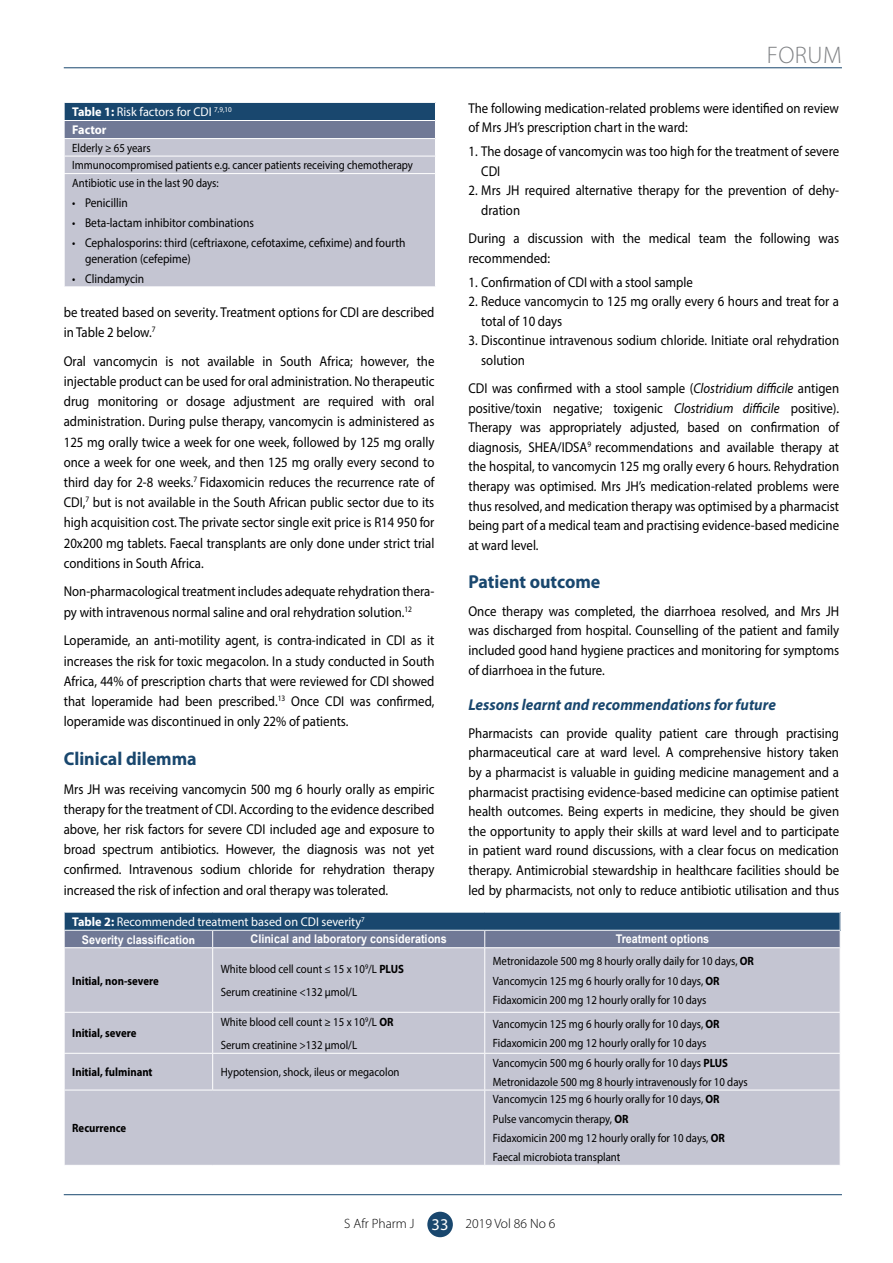
<style>
.page{position:relative;width:893px;height:1263px;background:#fff}
.page>*{position:absolute;margin:0;border:0;box-sizing:border-box;transform-origin:0 0}
.t1{font:300 24px "Myriad Pro";letter-spacing:.02em;color:#808285}
.t2{font:700 18.75px "Myriad Pro";color:#19476e;scale:.96 1}
.t3{font:italic 700 15.75px "Myriad Pro";color:#19476e;scale:.96 1}
.t4{font:14.25px/19.6px "Myriad Pro";color:#000;scale:.9 1}
.t5{font:300 13.5px "Myriad Pro";color:#000}
.t6{font:12.75px/15.8px "Myriad Pro";color:#000;scale:.9 1}
.t7{font:12.75px/18px "Myriad Pro";color:#fff;scale:.96 1}
.t8{font:12px/19.2px "Myriad Pro";color:#000;scale:.9 1}
.t9{font:700 12px "Arial";color:#fff;scale:.9 1}
.t10{font:700 12px "Myriad Pro";color:#000;scale:.9 1}
.s1{font-weight:700}
.s2{font-style:italic}
.s3{font-family:"Myriad Pro"}
.s4{font-weight:400;font-size:16.5px;color:#fff}
</style>
<div class="page">
<hr style="left:64px;top:1194px;width:778px;height:1px;background:#19476e">
<div style="left:427px;top:1212px;width:26px;height:25px;background:#19476e;border-radius:50%"></div>
<hr style="left:64px;top:67px;width:778px;height:1px;background:#19476e">
<div style="left:64px;top:102px;width:371px;height:18px;background:#19476e"></div>
<div style="left:64px;top:120px;width:371px;height:19px;background:#707996"></div>
<div style="left:65px;top:139px;width:370px;height:147px;background:#c4c5d2"></div>
<hr style="left:64px;top:102px;width:372px;height:1px;background:#fff">
<hr style="left:64px;top:120px;width:372px;height:1px;background:#fff">
<hr style="left:64px;top:138px;width:372px;height:1px;background:#fff">
<hr style="left:64px;top:156px;width:372px;height:1px;background:#fff">
<svg style="left:64px;top:103px;width:1px;height:70px"></svg>
<hr style="left:64px;top:173px;width:372px;height:1px;background:#fff">
<div style="left:65px;top:948px;width:775px;height:217px;background:#c4c5d2"></div>
<svg style="left:64px;top:912px;width:777px;height:36px;background:#486485"></svg>
<hr style="left:212px;top:948px;width:1px;height:64px;background:#fff">
<hr style="left:484px;top:948px;width:1px;height:64px;background:#fff">
<hr style="left:212px;top:1013px;width:1px;height:40px;background:#fff">
<hr style="left:484px;top:1013px;width:1px;height:40px;background:#fff">
<hr style="left:212px;top:1054px;width:1px;height:36px;background:#fff">
<hr style="left:484px;top:1054px;width:1px;height:36px;background:#fff">
<hr style="left:484px;top:1090px;width:1px;height:75px;background:#fff">
<hr style="left:64px;top:930px;width:149px;height:1px;background:#fff">
<hr style="left:213px;top:930px;width:272px;height:1px;background:#fff">
<hr style="left:485px;top:930px;width:355px;height:1px;background:#fff">
<hr style="left:64px;top:947px;width:149px;height:1px;background:#fff">
<hr style="left:213px;top:947px;width:272px;height:1px;background:#fff">
<hr style="left:485px;top:947px;width:355px;height:1px;background:#fff">
<hr style="left:64px;top:1012px;width:149px;height:1px;background:#fff">
<hr style="left:213px;top:1012px;width:272px;height:1px;background:#fff">
<hr style="left:485px;top:1012px;width:355px;height:1px;background:#fff">
<hr style="left:64px;top:1053px;width:149px;height:1px;background:#fff">
<hr style="left:213px;top:1053px;width:272px;height:1px;background:#fff">
<hr style="left:485px;top:1053px;width:355px;height:1px;background:#fff">
<hr style="left:64px;top:1090px;width:149px;height:1px;background:#fff">
<hr style="left:213px;top:1090px;width:272px;height:1px;background:#fff">
<hr style="left:485px;top:1090px;width:355px;height:1px;background:#fff">
<p class="t7" style="left:72px;top:103px;width:168px"><span class="s1">Table 1:</span> Risk factors for CDI <sup>7,9,10<br></sup><span class="s1">Factor</span></p>
<p class="t8" style="left:72px;top:139px;width:380px;line-height:17.5px">Elderly ≥ 65 years<br>Immunocompromised patients e.g. cancer patients receiving chemotherapy<br>Antibiotic use in the last 90 days:</p>
<p class="t6" style="left:72px;top:194px;width:63px">• Penicillin</p>
<p class="t6" style="left:72px;top:214px;width:203px">• Beta-lactam inhibitor combinations</p>
<p class="t6" style="left:85px;top:234px;width:358px;text-indent:-13px">• Cephalosporins: third (ceftriaxone, cefotaxime, cefixime) and fourth generation (cefepime)</p>
<p class="t6" style="left:72px;top:270px;width:82px">• Clindamycin</p>
<p class="t4" style="left:64px;top:302px;width:413px;line-height:20.2px">be treated based on severity. Treatment options for CDI are described in Table 2 below.<sup>7</sup></p>
<p class="t4" style="left:64px;top:351px;width:413px;line-height:20.2px;text-align:justify">Oral vancomycin is not available in South Africa; however, the injectable product can be used for oral administration. No therapeutic drug monitoring or dosage adjustment are required with oral administration. During pulse therapy, vancomycin is administered as 125 mg orally twice a week for one week, followed by 125 mg orally once a week for one week, and then 125 mg orally every second to third day for 2-8 weeks.<sup>7</sup> Fidaxomicin reduces the recurrence rate of CDI,<sup>7</sup> but is not available in the South African public sector due to its high acquisition cost. The private sector single exit price is R14 950 for 20x200 mg tablets. Faecal transplants are only done under strict trial conditions in South Africa.</p>
<p class="t4" style="left:64px;top:581px;width:413px;line-height:20.2px">Non-pharmacological treatment includes adequate rehydration thera&shy;py with intravenous normal saline and oral rehydration solution.<sup>12</sup></p>
<p class="t4" style="left:64px;top:630px;width:413px;line-height:20.2px;text-align:justify">Loperamide, an anti-motility agent, is contra-indicated in CDI as it increases the risk for toxic megacolon. In a study conducted in South Africa, 44% of prescription charts that were reviewed for CDI showed that loperamide had been prescribed.<sup>13</sup> Once CDI was confirmed, loperamide was discontinued in only 22% of patients.</p>
<h2 class="t2" style="left:64px;top:746px;width:140px">Clinical dilemma</h2>
<p class="t4" style="left:64px;top:778px;width:413px;line-height:20.2px;text-align:justify">Mrs JH was receiving vancomycin 500 mg 6 hourly orally as empiric therapy for the treatment of CDI. According to the evidence described above, her risk factors for severe CDI included age and exposure to broad spectrum antibiotics. However, the diagnosis was not yet confirmed. Intravenous sodium chloride for rehydration therapy increased the risk of infection and oral therapy was tolerated.</p>
<h1 class="t1" style="left:767px;top:41px;width:76px">Forum</h1>
<p class="t4" style="left:468px;top:98px;width:413px">The following medication-related problems were identified on review of Mrs JH’s prescription chart in the ward:</p>
<p class="t4" style="left:481px;top:141px;width:399px;text-indent:-13px">1. The dosage of vancomycin was too high for the treatment of severe<br>CDI</p>
<p class="t4" style="left:481px;top:181px;width:399px;text-indent:-13px">2. Mrs JH required alternative therapy for the prevention of dehy&shy;dration</p>
<p class="t4" style="left:468px;top:228px;width:413px">During a discussion with the medical team the following was recommended:</p>
<p class="t4" style="left:468px;top:272px;width:251px">1. Confirmation of CDI with a stool sample</p>
<p class="t4" style="left:481px;top:291px;width:399px;text-indent:-13px">2. Reduce vancomycin to 125 mg orally every 6 hours and treat for a total of 10 days</p>
<p class="t4" style="left:481px;top:330px;width:399px;text-indent:-13px">3. Discontinue intravenous sodium chloride. Initiate oral rehydration solution</p>
<p class="t4" style="left:468px;top:378px;width:413px;text-align:justify">CDI was confirmed with a stool sample (<span class="s2">Clostridium difficile</span> antigen positive/toxin negative; toxigenic <span class="s2">Clostridium difficile</span> positive).<br>Therapy was appropriately adjusted, based on confirmation of diagnosis, SHEA/IDSA<sup>9</sup> recommendations and available therapy at the hospital, to vancomycin 125 mg orally every 6 hours. Rehydration therapy was optimised. Mrs JH’s medication-related problems were thus resolved, and medication therapy was optimised by a pharmacist being part of a medical team and practising evidence-based medicine at ward level.</p>
<h2 class="t2" style="left:468px;top:569px;width:139px">Patient outcome</h2>
<p class="t4" style="left:468px;top:601px;width:413px;text-align:justify">Once therapy was completed, the diarrhoea resolved, and Mrs JH was discharged from hospital. Counselling of the patient and family included good hand hygiene practices and monitoring for symptoms of diarrhoea in the future.</p>
<p class="t3" style="left:468px;top:694px;width:322px">Lessons learnt and recommendations for future</p>
<p class="t4" style="left:468px;top:723px;width:413px;text-align:justify">Pharmacists can provide quality patient care through practising pharmaceutical care at ward level. A comprehensive history taken by a pharmacist is valuable in guiding medicine management and a pharmacist practising evidence-based medicine can optimise patient health outcomes. Being experts in medicine, they should be given the opportunity to apply their skills at ward level and to participate in patient ward round discussions, with a clear focus on medication therapy. Antimicrobial stewardship in healthcare facilities should be led by pharmacists, not only to reduce antibiotic utilisation and thus</p>
<p class="t7" style="left:72px;top:912px;width:306px"><span class="s1">Table 2:</span> Recommended treatment based on CDI severity<sup>7</sup></p>
<p class="t9" style="left:82px;top:931px;width:127px">Severity classificatio<span class="s3">n</span></p>
<p class="t9" style="left:251px;top:930px;width:220px">Clinical and laboratory considerations</p>
<p class="t9" style="left:616px;top:930px;width:106px">Treatment options</p>
<p class="t10" style="left:72px;top:973px;width:98px">Initial, non-severe</p>
<p class="t8" style="left:221px;top:957px;width:205px;line-height:23.5px">White blood cell count ≤ 15 x 10<sup>9</sup>/L <span class="s1">PLUS<br></span>Serum creatinine &lt;132 µmol/L</p>
<p class="t8" style="left:493px;top:951px;width:292px">Metronidazole 500 mg 8 hourly orally daily for 10 days, <span class="s1">OR<br></span>Vancomycin 125 mg 6 hourly orally for 10 days, <span class="s1">OR<br></span>Fidaxomicin 200 mg 12 hourly orally for 10 days</p>
<p class="t10" style="left:72px;top:1025px;width:73px">Initial, severe</p>
<p class="t8" style="left:221px;top:1009px;width:193px;line-height:23.5px">White blood cell count ≥ 15 x 10<sup>9</sup>/L <span class="s1">OR<br></span>Serum creatinine &gt;132 µmol/L</p>
<p class="t8" style="left:493px;top:1014px;width:254px">Vancomycin 125 mg 6 hourly orally for 10 days, <span class="s1">OR<br></span>Fidaxomicin 200 mg 12 hourly orally for 10 days</p>
<p class="t10" style="left:72px;top:1064px;width:91px">Initial, fulminant</p>
<p class="t8" style="left:221px;top:1062px;width:200px">Hypotension, shock, ileus or megacolon</p>
<p class="t8" style="left:493px;top:1053px;width:285px">Vancomycin 500 mg 6 hourly orally for 10 days <span class="s1">PLUS<br></span>Metronidazole 500 mg 8 hourly intravenously for 10 days</p>
<p class="t10" style="left:72px;top:1120px;width:61px">Recurrence</p>
<p class="t8" style="left:493px;top:1089px;width:259px">Vancomycin 125 mg 6 hourly orally for 10 days, <span class="s1">OR </span>Pulse vancomycin therapy, <span class="s1">OR<br></span>Fidaxomicin 200 mg 12 hourly orally for 10 days, <span class="s1">OR </span>Faecal microbiota transplant</p>
<p class="t5" style="left:344px;top:1215px;width:213px">S Afr Pharm J <span class="s4">33</span> 2019 Vol 86 No 6</p>
</div>
